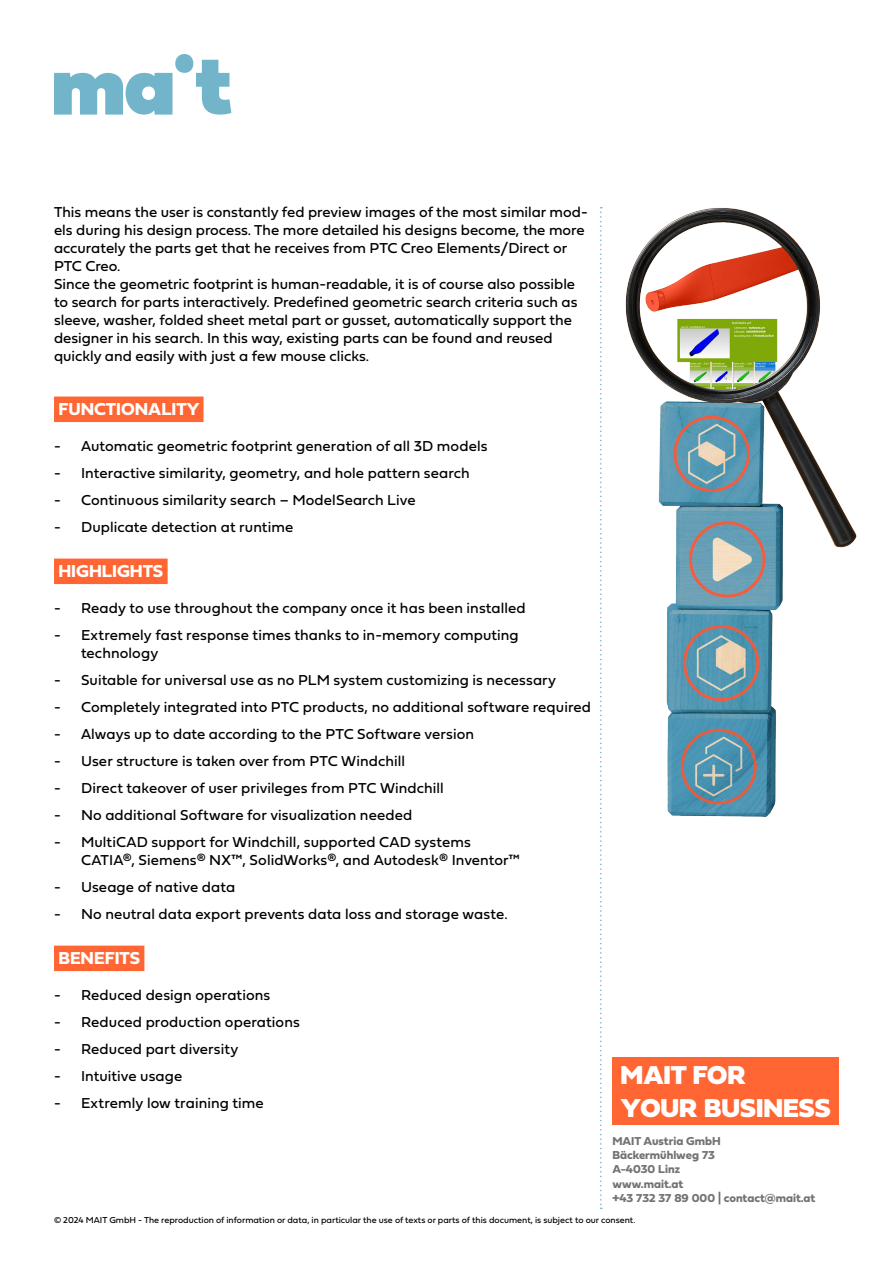
<style>
.page{position:relative;width:893px;height:1263px;background:#fff}
.page>*{position:absolute;margin:0;border:0;box-sizing:border-box;transform-origin:0 0}
.MAIT_Business{font:27px "Fieldwork Geo Black";color:#fff}
.Highlight_Top{font:18px "Fieldwork Geo Bold";color:#fff}
.Fließtext{font:15px/18px "Fieldwork Geo Regular";letter-spacing:.005em;color:#000}
.Adresse{font:12px/14.4px "Fieldwork Geo Bold";color:#737373}
.t1{font:9px "Fieldwork Geo Regular";color:#000}
</style>
<div class="page">
<div style="left:612px;top:1058px;width:227px;height:67px;background:#f63"></div>
<div style="left:54px;top:396px;width:150px;height:26px;background:#f63"></div>
<div style="left:54px;top:558px;width:114px;height:26px;background:#f63"></div>
<div style="left:54px;top:945px;width:90px;height:26px;background:#f63"></div>
<img style="left:625px;top:207px;width:232px;height:610px">
<svg style="left:600px;top:207px;width:2px;height:1002px"></svg>
<svg style="left:196px;top:60px;width:35px;height:55px"></svg>
<svg style="left:54px;top:73px;width:118px;height:42px"></svg>
<div style="left:175px;top:54px;width:18px;height:19px;background:#72b5cb;border-radius:50%"></div>
<p class="Fließtext" style="left:54px;top:203px;width:535px">This means the user is constantly fed preview images of the most similar mod&shy;els during his design process. The more detailed his designs become, the more</p>
<p class="Fließtext" style="left:54px;top:239px;width:515px">accurately the parts get that he receives from PTC Creo Elements/Direct or<br>PTC Creo.</p>
<p class="Fließtext" style="left:54px;top:275px;width:523px">Since the geometric footprint is human-readable, it is of course also possible</p>
<p class="Fließtext" style="left:54px;top:293px;width:525px">to search for parts interactively. Predefined geometric search criteria such as</p>
<p class="Fließtext" style="left:54px;top:311px;width:520px">sleeve, washer, folded sheet metal part or gusset, automatically support the</p>
<p class="Fließtext" style="left:54px;top:329px;width:500px">designer in his search. In this way, existing parts can be found and reused</p>
<p class="Fließtext" style="left:54px;top:347px;width:317px">quickly and easily with just a few mouse clicks.</p>
<p class="Highlight_Top" style="left:58px;top:395px;width:143px">FUNCTIONALITY</p>
<p class="Fließtext" style="left:54px;top:437px;width:435px">- Automatic geometric footprint generation of all 3D models</p>
<p class="Fließtext" style="left:54px;top:464px;width:417px">- Interactive similarity, geometry, and hole pattern search</p>
<p class="Fließtext" style="left:54px;top:491px;width:363px">- Continuous similarity search – ModelSearch Live</p>
<p class="Fließtext" style="left:54px;top:518px;width:241px">- Duplicate detection at runtime</p>
<p class="Highlight_Top" style="left:58px;top:557px;width:106px">HIGHLIGHTS</p>
<p class="Fließtext" style="left:54px;top:599px;width:473px">- Ready to use throughout the company once it has been installed</p>
<p class="Fließtext" style="left:81px;top:626px;width:439px;text-indent:-27px">- Extremely fast response times thanks to in-memory computing technology</p>
<p class="Fließtext" style="left:54px;top:671px;width:504px">- Suitable for universal use as no PLM system customizing is necessary</p>
<p class="Fließtext" style="left:54px;top:698px;width:539px">- Completely integrated into PTC products, no additional software required</p>
<p class="Fließtext" style="left:54px;top:725px;width:422px">- Always up to date according to the PTC Software version</p>
<p class="Fließtext" style="left:54px;top:752px;width:353px">- User structure is taken over from PTC Windchill</p>
<p class="Fließtext" style="left:54px;top:779px;width:391px">- Direct takeover of user privileges from PTC Windchill</p>
<p class="Fließtext" style="left:54px;top:806px;width:360px">- No additional Software for visualization needed</p>
<p class="Fließtext" style="left:81px;top:833px;width:441px;text-indent:-27px">- MultiCAD support for Windchill, supported CAD systems<br>CATIA®, Siemens® NX™, SolidWorks®, and Autodesk® Inventor™</p>
<p class="Fließtext" style="left:54px;top:878px;width:183px">- Useage of native data</p>
<p class="Fließtext" style="left:54px;top:905px;width:455px">- No neutral data export prevents data loss and storage waste.</p>
<p class="Highlight_Top" style="left:58px;top:944px;width:83px">BENEFITS</p>
<p class="Fließtext" style="left:54px;top:986px;width:218px">- Reduced design operations</p>
<p class="Fließtext" style="left:54px;top:1013px;width:247px">- Reduced production operations</p>
<p class="Fließtext" style="left:54px;top:1040px;width:186px">- Reduced part diversity</p>
<p class="Fließtext" style="left:54px;top:1067px;width:130px">- Intuitive usage</p>
<p class="Fließtext" style="left:54px;top:1094px;width:211px">- Extremly low training time</p>
<p class="MAIT_Business" style="left:621px;top:1051px;width:127px">MAIT FOR</p>
<p class="MAIT_Business" style="left:621px;top:1083px;width:212px">YOUR BUSINESS</p>
<p class="Adresse" style="left:612px;top:1133px;width:110px">MAIT Austria GmbH<br>Bäckermühlweg 73</p>
<p class="Adresse" style="left:612px;top:1162px;width:69px">A-4030 Linz</p>
<p class="Adresse" style="left:612px;top:1176px;width:73px">www.mait.at</p>
<p class="Adresse" style="left:612px;top:1190px;width:205px">+43 732 37 89 000 | contact@mait.at</p>
<p class="t1" style="left:54px;top:1213px;width:583px">© 2024 MAIT GmbH - The reproduction of information or data, in particular the use of texts or parts of this document, is subject to our consent.</p>
</div>
